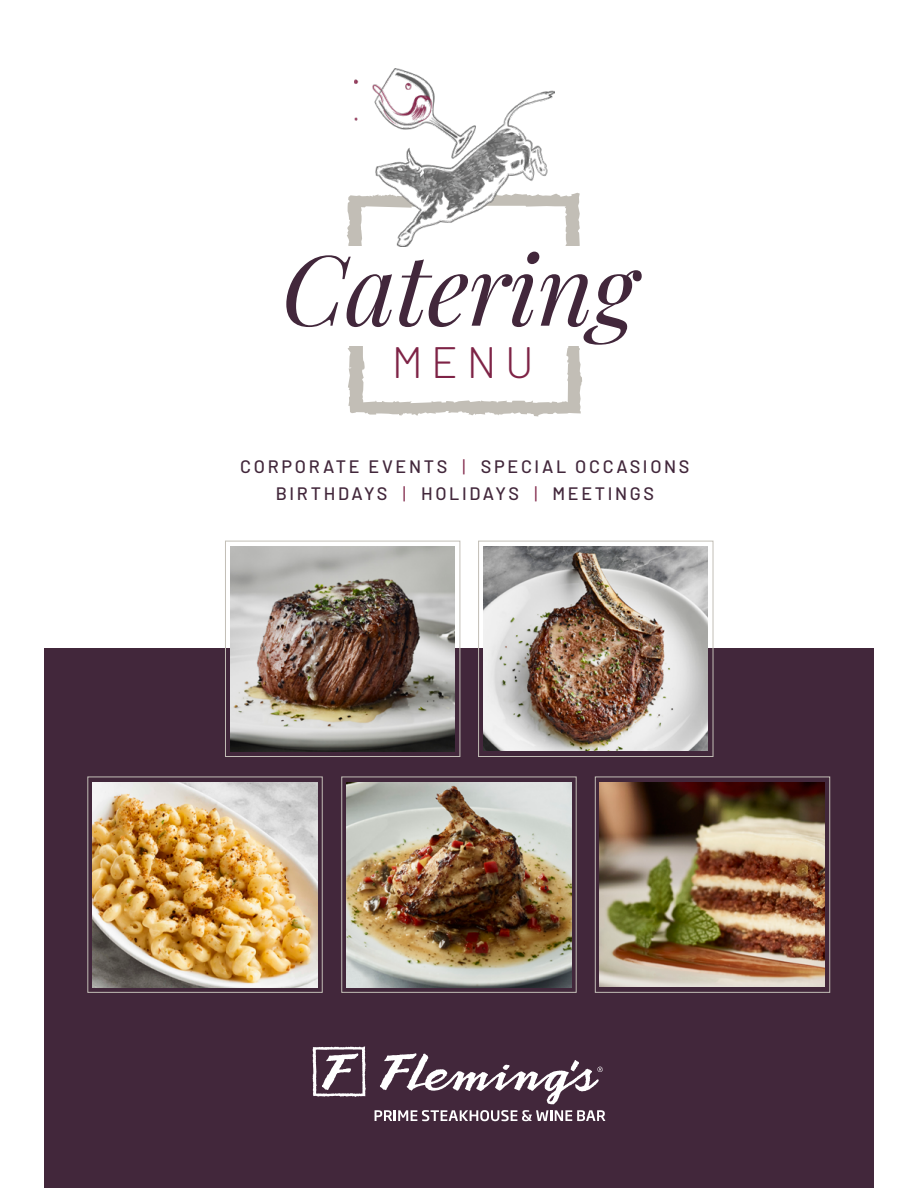
<style>
.page{position:relative;width:918px;height:1188px;background:#fff}
.page>*{position:absolute;margin:0;border:0;box-sizing:border-box;transform-origin:0 0}
.t1{font:italic 97.5px "Playfair Display";letter-spacing:-.01em;color:#42273b}
.t2{font:300 43.8px "Barlow";color:#7e2346}
.t3{font:500 18px/27px "Barlow";letter-spacing:.15em;color:#42273b;text-align:center}
.s1{font-weight:400;color:#7e2346}
</style>
<div class="page">
<div style="left:44px;top:649px;width:830px;height:539px;background:#42273b"></div>
<img style="left:93px;top:783px;width:224px;height:204px">
<img style="left:600px;top:782px;width:224px;height:205px">
<img style="left:484px;top:546px;width:224px;height:205px">
<img style="left:347px;top:783px;width:224px;height:204px">
<img style="left:231px;top:547px;width:224px;height:204px">
<div style="left:225px;top:541px;width:235px;height:216px;border:1px solid #c2beb6"></div>
<div style="left:87px;top:777px;width:236px;height:216px;border:1px solid #c2beb6"></div>
<div style="left:341px;top:777px;width:236px;height:216px;border:1px solid #c2beb6"></div>
<div style="left:478px;top:541px;width:235px;height:216px;border:1px solid #c2beb6"></div>
<svg style="left:347px;top:193px;width:235px;height:223px"></svg>
<div style="left:305px;top:247px;width:296px;height:99px;background:#fff"></div>
<img style="left:355px;top:69px;width:200px;height:178px">
<svg style="left:380px;top:1053px;width:223px;height:51px"></svg>
<svg style="left:312px;top:1046px;width:54px;height:51px"></svg>
<svg style="left:375px;top:1110px;width:230px;height:11px"></svg>
<div style="left:595px;top:777px;width:235px;height:216px;border:1px solid #c2beb6"></div>
<h1 class="t1" style="left:281px;top:213px;width:357px">Catering</h1>
<h2 class="t2" style="left:392px;top:336px;width:144px">MENU</h2>
<p class="t3" style="left:240px;top:452px;width:451px">CORPORATE EVENTS <span class="s1">|</span> SPECIAL OCCASIONS<br>BIRTHDAYS <span class="s1">|</span> HOLIDAYS <span class="s1">|</span> MEETINGS</p>
</div>
